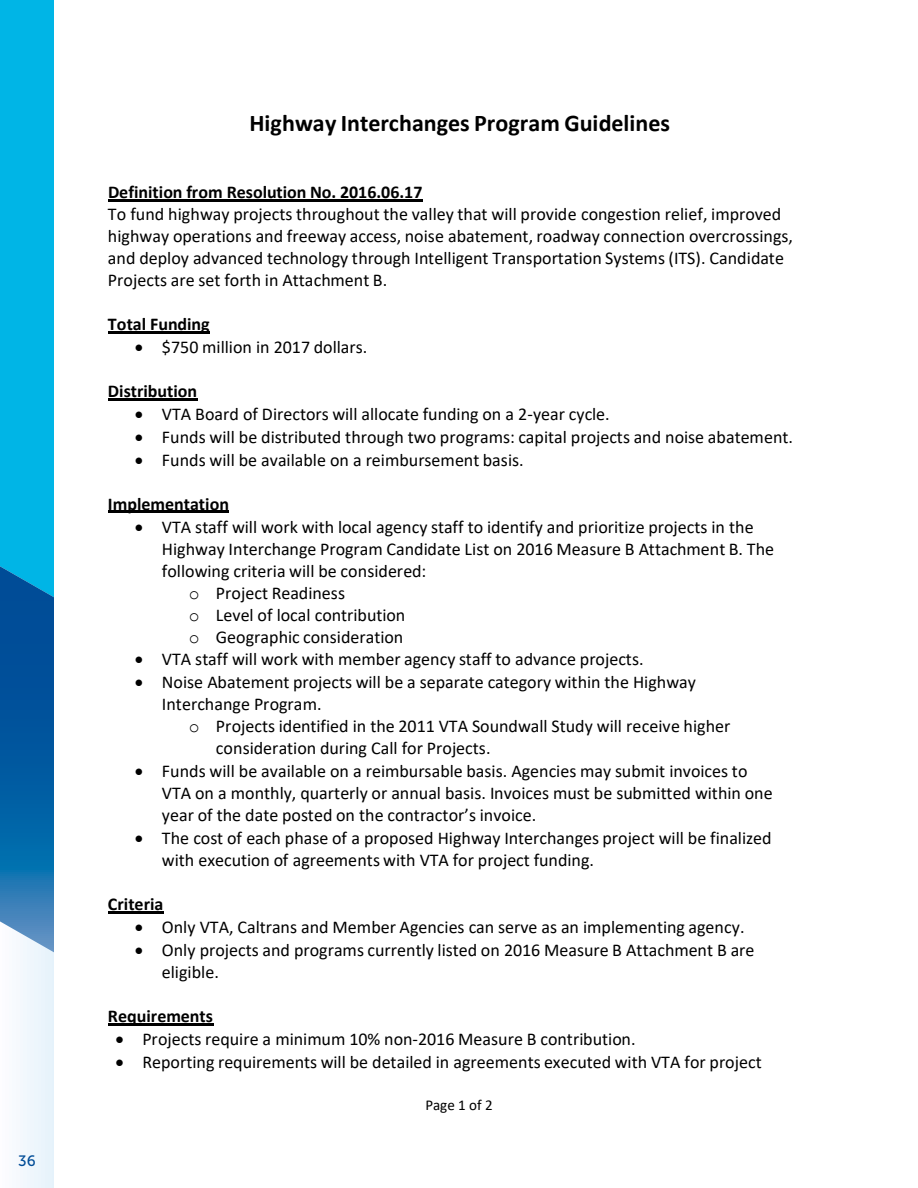
<style>
.page{position:relative;width:918px;height:1188px;background:#fff}
.page>*{position:absolute;margin:0;border:0;box-sizing:border-box;transform-origin:0 0}
.t1{font:700 24px "Calibri";color:#000}
.t2{font:18px/22px "Calibri";color:#000}
.t3{font:700 18px "Calibri";color:#000}
.t4{font:15px "Calibri";color:#000}
.t5{font:15px "Museo Sans 500";color:#004c97}
.s1{font-family:"Courier New"}
</style>
<div class="page">
<div style="left:0;top:0;width:54px;height:1188px;background:#f1f7fd"></div>
<svg style="left:0;top:0;width:54px;height:952px"></svg>
<hr style="left:108px;top:199px;width:314px;height:3px;background:#000">
<hr style="left:108px;top:331px;width:102px;height:2px;background:#000">
<hr style="left:108px;top:398px;width:89px;height:2px;background:#000">
<hr style="left:108px;top:511px;width:121px;height:2px;background:#000">
<hr style="left:108px;top:911px;width:56px;height:2px;background:#000">
<hr style="left:108px;top:1023px;width:105px;height:2px;background:#000">
<p class="t5" style="left:18px;top:1153px;width:19px">36</p>
<p class="t1" style="left:249px;top:106px;width:422px">Highway Interchanges Program Guidelines</p>
<p class="t3" style="left:108px;top:180px;width:316px">Definition from Resolution No. 2016.06.17</p>
<p class="t2" style="left:108px;top:203px;width:687px">To fund highway projects throughout the valley that will provide congestion relief, improved highway operations and freeway access, noise abatement, roadway connection overcrossings, and deploy advanced technology through Intelligent Transportation Systems (ITS). Candidate Projects are set forth in Attachment B.</p>
<p class="t3" style="left:108px;top:312px;width:103px">Total Funding</p>
<p class="t2" style="left:135px;top:336px;width:234px">• $750 million in 2017 dollars.</p>
<p class="t3" style="left:108px;top:378px;width:91px">Distribution</p>
<p class="t2" style="left:135px;top:402px;width:476px">• VTA Board of Directors will allocate funding on a 2‐year cycle.</p>
<p class="t2" style="left:135px;top:425px;width:660px">• Funds will be distributed through two programs: capital projects and noise abatement.</p>
<p class="t2" style="left:135px;top:448px;width:390px">• Funds will be available on a reimbursement basis.</p>
<p class="t3" style="left:108px;top:491px;width:123px">Implementation</p>
<p class="t2" style="left:162px;top:515px;width:614px;text-indent:-27px">• VTA staff will work with local agency staff to identify and prioritize projects in the<br>Highway Interchange Program Candidate List on 2016 Measure B Attachment B. The following criteria will be considered:</p>
<p class="t2" style="left:189px;top:581px;width:158px"><span class="s1">o</span> Project Readiness</p>
<p class="t2" style="left:189px;top:603px;width:218px"><span class="s1">o</span> Level of local contribution</p>
<p class="t2" style="left:189px;top:625px;width:216px"><span class="s1">o</span> Geographic consideration</p>
<p class="t2" style="left:135px;top:648px;width:510px">• VTA staff will work with member agency staff to advance projects.</p>
<p class="t2" style="left:162px;top:671px;width:536px;text-indent:-27px">• Noise Abatement projects will be a separate category within the Highway<br>Interchange Program.</p>
<p class="t2" style="left:216px;top:715px;width:516px;text-indent:-27px"><span class="s1">o</span> Projects identified in the 2011 VTA Soundwall Study will receive higher consideration during Call for Projects.</p>
<p class="t2" style="left:162px;top:760px;width:612px;text-indent:-27px">• Funds will be available on a reimbursable basis. Agencies may submit invoices to<br>VTA on a monthly, quarterly or annual basis. Invoices must be submitted within one year of the date posted on the contractor’s invoice.</p>
<p class="t2" style="left:162px;top:827px;width:611px;text-indent:-27px">• The cost of each phase of a proposed Highway Interchanges project will be finalized with execution of agreements with VTA for project funding.</p>
<p class="t3" style="left:108px;top:891px;width:57px">Criteria</p>
<p class="t2" style="left:135px;top:915px;width:611px">• Only VTA, Caltrans and Member Agencies can serve as an implementing agency.</p>
<p class="t2" style="left:162px;top:938px;width:594px;text-indent:-27px">• Only projects and programs currently listed on 2016 Measure B Attachment B are eligible.</p>
<p class="t3" style="left:108px;top:1003px;width:107px">Requirements</p>
<p class="t2" style="left:115px;top:1027px;width:522px">• Projects require a minimum 10% non‐2016 Measure B contribution.</p>
<p class="t2" style="left:115px;top:1050px;width:648px">• Reporting requirements will be detailed in agreements executed with VTA for project</p>
<p class="t4" style="left:425px;top:1094px;width:69px">Page 1 of 2</p>
</div>
